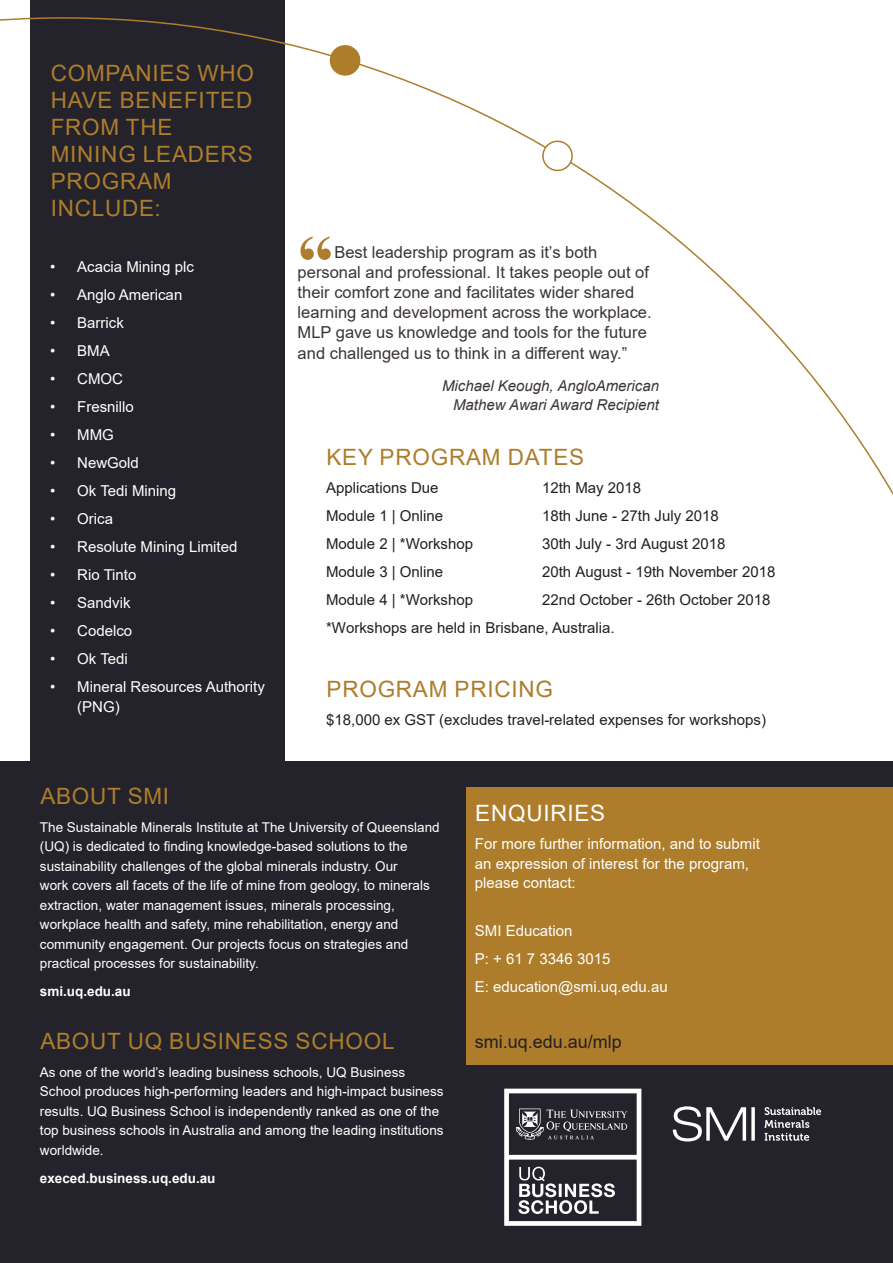
<style>
.page{position:relative;width:893px;height:1263px;background:#fff}
.page>*{position:absolute;margin:0;border:0;box-sizing:border-box;transform-origin:0 0}
.t1{font:700 72px "Times New Roman";color:#ad7d2b}
.t2{font:22.5px/27px "Arial";letter-spacing:.035em;color:#ad7d2b}
.t3{font:22.5px "Arial";letter-spacing:.035em;color:#fff}
.t4{font:18px "Arial";color:#231f20}
.t5{font:16.5px/20.1px "Arial";color:#3b3532}
.t6{font:15px/19.5px "Arial";color:#fff}
.t7{font:15px/28px "Arial";color:#231f20}
.t8{font:italic 15px/19.5px "Arial";color:#3b3532;text-align:right}
.t9{font:13.5px/19.5px "Arial";color:#fff}
.t10{font:700 13.5px "Arial";color:#fff}
</style>
<div class="page">
<div style="left:30px;top:0;width:254px;height:761px;background:#24232b"></div>
<div style="left:542px;top:141px;width:31px;height:30px;border:2px solid #ad7d2b;border-radius:50%"></div>
<div style="left:330px;top:46px;width:30px;height:29px;background:#ad7d2b;border-radius:50%"></div>
<div style="left:330px;top:45px;width:30px;height:31px;border:2px solid #ad7d2b;border-radius:50%"></div>
<div style="left:0;top:761px;width:893px;height:502px;background:#24232b"></div>
<div style="left:466px;top:787px;width:427px;height:278px;background:#ad7d2b"></div>
<svg style="left:673px;top:1106px;width:82px;height:35px"></svg>
<svg style="left:764px;top:1107px;width:57px;height:34px"></svg>
<svg style="left:504px;top:1088px;width:137px;height:138px"></svg>
<h2 class="t2" style="left:51px;top:59px;width:205px">COMPANIES WHO<br>HAVE BENEFITED<br>FROM THE<br>MINING LEADERS<br>PROGRAM<br>INCLUDE:</h2>
<p class="t6" style="left:50px;top:257px;width:145px">• Acacia Mining plc</p>
<p class="t6" style="left:50px;top:285px;width:134px">• Anglo American</p>
<p class="t6" style="left:50px;top:313px;width:75px">• Barrick</p>
<p class="t6" style="left:50px;top:341px;width:61px">• BMA</p>
<p class="t6" style="left:50px;top:369px;width:74px">• CMOC</p>
<p class="t6" style="left:50px;top:397px;width:85px">• Fresnillo</p>
<p class="t6" style="left:50px;top:425px;width:65px">• MMG</p>
<p class="t6" style="left:50px;top:453px;width:90px">• NewGold</p>
<p class="t6" style="left:50px;top:481px;width:127px">• Ok Tedi Mining</p>
<p class="t6" style="left:50px;top:509px;width:64px">• Orica</p>
<p class="t6" style="left:50px;top:537px;width:189px">• Resolute Mining Limited</p>
<p class="t6" style="left:50px;top:565px;width:88px">• Rio Tinto</p>
<p class="t6" style="left:50px;top:593px;width:82px">• Sandvik</p>
<p class="t6" style="left:50px;top:621px;width:84px">• Codelco</p>
<p class="t6" style="left:50px;top:649px;width:79px">• Ok Tedi</p>
<p class="t6" style="left:77px;top:677px;width:189px;text-indent:-27px">• Mineral Resources Authority (PNG)</p>
<h1 class="t1" style="left:298px;top:209px;width:37px">“</h1>
<p class="t5" style="left:298px;top:242px;width:355px;text-indent:37px">Best leadership program as it’s both personal and professional. It takes people out of their comfort zone and facilitates wider shared learning and development across the workplace.<br>MLP gave us knowledge and tools for the future and challenged us to think in a different way.”</p>
<p class="t8" style="left:442px;top:376px;width:219px">Michael Keough, AngloAmerican<br>Mathew Awari Award Recipient</p>
<h2 class="t2" style="left:326px;top:443px;width:259px">KEY PROGRAM DATES</h2>
<p class="t7" style="left:326px;top:474px;width:149px">Applications Due<br>Module 1 | Online<br>Module 2 | *Workshop<br>Module 3 | Online<br>Module 4 | *Workshop</p>
<p class="t7" style="left:542px;top:474px;width:101px">12th May 2018</p>
<p class="t7" style="left:542px;top:502px;width:178px">18th June - 27th July 2018</p>
<p class="t7" style="left:542px;top:530px;width:185px">30th July - 3rd August 2018</p>
<p class="t7" style="left:542px;top:558px;width:235px">20th August - 19th November 2018</p>
<p class="t7" style="left:542px;top:586px;width:230px">22nd October - 26th October 2018</p>
<p class="t7" style="left:326px;top:614px;width:290px">*Workshops are held in Brisbane, Australia.</p>
<h2 class="t2" style="left:327px;top:675px;width:228px">PROGRAM PRICING</h2>
<p class="t7" style="left:326px;top:705px;width:441px">$18,000 ex GST (excludes travel-related expenses for workshops)</p>
<h2 class="t2" style="left:40px;top:782px;width:130px">ABOUT SMI</h2>
<p class="t9" style="left:40px;top:817px;width:401px">The Sustainable Minerals Institute at The University of Queensland (UQ) is dedicated to finding knowledge-based solutions to the sustainability challenges of the global minerals industry. Our<br>work covers all facets of the life of mine from geology, to minerals extraction, water management issues, minerals processing, workplace health and safety, mine rehabilitation, energy and community engagement. Our projects focus on strategies and practical processes for sustainability.</p>
<p class="t10" style="left:40px;top:982px;width:92px">smi.uq.edu.au</p>
<h2 class="t2" style="left:40px;top:1027px;width:356px">ABOUT UQ BUSINESS SCHOOL</h2>
<p class="t9" style="left:40px;top:1062px;width:405px">As one of the world’s leading business schools, UQ Business School produces high-performing leaders and high-impact business results. UQ Business School is independently ranked as one of the top business schools in Australia and among the leading institutions worldwide.</p>
<p class="t10" style="left:40px;top:1168px;width:177px">execed.business.uq.edu.au</p>
<h2 class="t3" style="left:475px;top:798px;width:132px">ENQUIRIES</h2>
<p class="t6" style="left:475px;top:834px;width:287px">For more further information, and to submit an expression of interest for the program, please contact:</p>
<p class="t6" style="left:475px;top:916px;width:194px;line-height:28px">SMI Education<br>P: + 61 7 3346 3015<br>E: education@smi.uq.edu.au</p>
<h3 class="t4" style="left:475px;top:1029px;width:149px">smi.uq.edu.au/mlp</h3>
</div>
